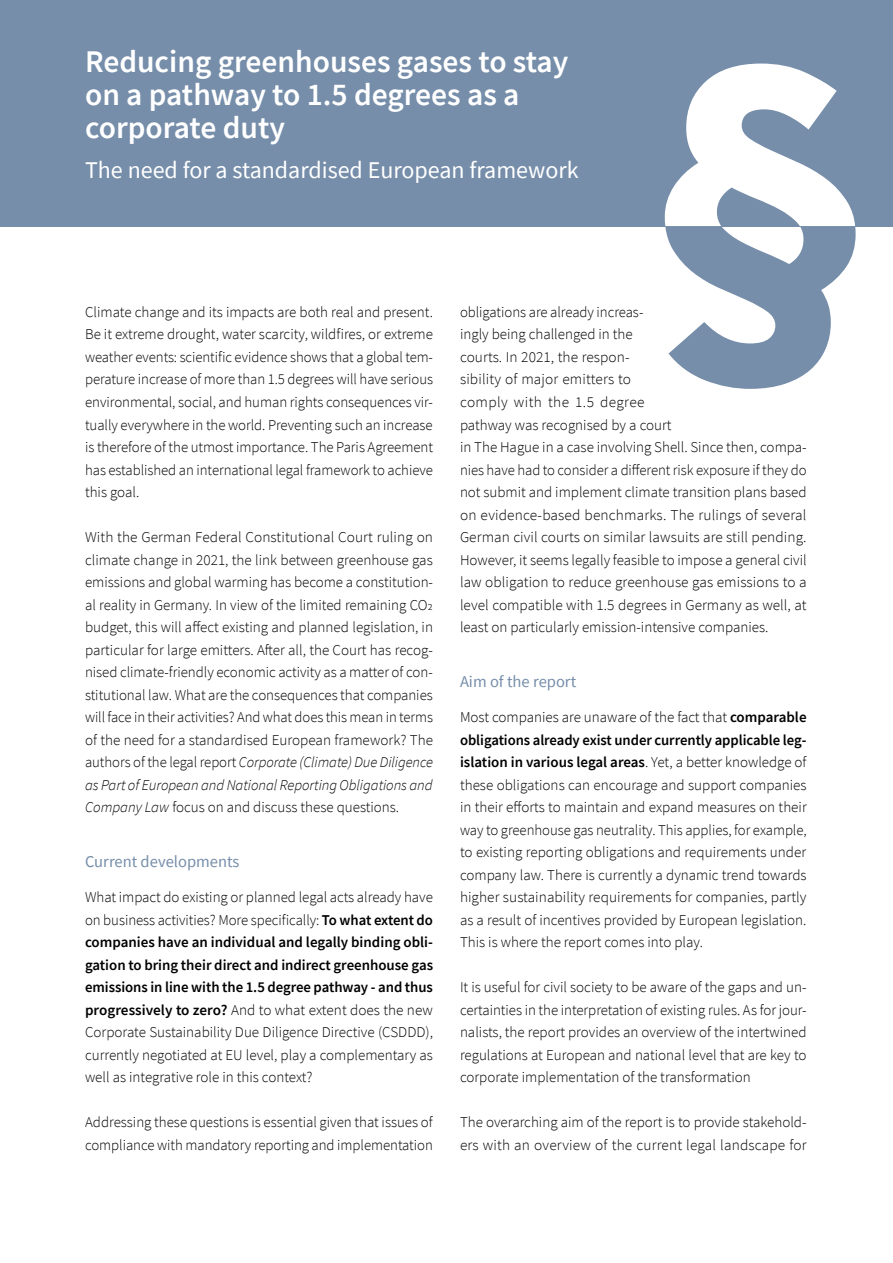
<style>
.page{position:relative;width:893px;height:1263px;background:#fff}
.page>*{position:absolute;margin:0;border:0;box-sizing:border-box;transform-origin:0 0}
.H1_-_without_numbers{font:600 31.5px/33px "Source Sans Pro";color:#fff}
.H1_-_without_numbers-2{font:24px "Source Sans Pro";color:#fff}
.t1{font:16.5px "Source Sans Pro";color:#768eaa}
.BT{font:300 15px/22.5px "Source Sans Pro";color:#000;text-align:justify}
.s1{font-style:italic}
.s2{font-weight:600}
</style>
<div class="page">
<div style="left:0;top:0;width:893px;height:226px;background:#768eaa"></div>
<svg style="left:665px;top:64px;width:191px;height:325px"></svg>
<p class="H1_-_without_numbers" style="left:85px;top:45px;width:485px">Reducing greenhouses gases to stay on a pathway to 1.5 degrees as a corporate duty</p>
<p class="H1_-_without_numbers-2" style="left:85px;top:155px;width:495px">The need for a standardised European framework</p>
<p class="BT" style="left:85px;top:301px;width:350px">Climate change and its impacts are both real and present.<br>Be it extreme drought, water scarcity, wildfires, or extreme weather events: scientific evidence shows that a global tem&shy;perature increase of more than 1.5 degrees will have serious environmental, social, and human rights consequences vir&shy;tually everywhere in the world. Preventing such an increase is therefore of the utmost importance. The Paris Agreement has established an international legal framework to achieve this goal.</p>
<p class="BT" style="left:85px;top:526px;width:350px">With the German Federal Constitutional Court ruling on climate change in 2021, the link between greenhouse gas emissions and global warming has become a constitution&shy;al reality in Germany. In view of the limited remaining CO2 budget, this will affect existing and planned legislation, in particular for large emitters. After all, the Court has recog&shy;nised climate-friendly economic activity as a matter of con&shy;stitutional law. What are the consequences that companies will face in their activities? And what does this mean in terms of the need for a standardised European framework? The authors of the legal report <span class="s1">Corporate (Climate) Due Diligence as Part of European and National Reporting Obligations and Company Law</span> focus on and discuss these questions.</p>
<h4 class="t1" style="left:85px;top:850px;width:156px">Current developments</h4>
<p class="BT" style="left:85px;top:886px;width:350px">What impact do existing or planned legal acts already have on business activities? More specifically: <span class="s2">To what extent do companies have an individual and legally binding obli&shy;gation to bring their direct and indirect greenhouse gas emissions in line with the 1.5 degree pathway - and thus progressively to zero?</span> And to what extent does the new Corporate Sustainability Due Diligence Directive (CSDDD), currently negotiated at EU level, play a complementary as well as integrative role in this context?</p>
<p class="BT" style="left:85px;top:1111px;width:349px">Addressing these questions is essential given that issues of compliance with mandatory reporting and implementation</p>
<p class="BT" style="left:460px;top:301px;width:348px;text-align:left">obligations are already increas-<br>ingly being challenged in the<br>courts. In 2021, the respon-<br>sibility of major emitters to<br>comply with the 1.5 degree<br>pathway was recognised by a court<br>in The Hague in a case involving Shell. Since then, compa&shy;nies have had to consider a different risk exposure if they do not submit and implement climate transition plans based on evidence-based benchmarks. The rulings of several German civil courts on similar lawsuits are still pending.<br>However, it seems legally feasible to impose a general civil law obligation to reduce greenhouse gas emissions to a level compatible with 1.5 degrees in Germany as well, at least on particularly emission-intensive companies.</p>
<h4 class="t1" style="left:460px;top:670px;width:118px">Aim of the report</h4>
<p class="BT" style="left:460px;top:706px;width:348px">Most companies are unaware of the fact that <span class="s2">comparable obligations already exist under currently applicable leg&shy;islation in various legal areas</span>. Yet, a better knowledge of these obligations can encourage and support companies in their efforts to maintain and expand measures on their way to greenhouse gas neutrality. This applies, for example, to existing reporting obligations and requirements under company law. There is currently a dynamic trend towards higher sustainability requirements for companies, partly as a result of incentives provided by European legislation.<br>This is where the report comes into play.</p>
<p class="BT" style="left:460px;top:976px;width:348px">It is useful for civil society to be aware of the gaps and un&shy;certainties in the interpretation of existing rules. As for jour&shy;nalists, the report provides an overview of the intertwined regulations at European and national level that are key to corporate implementation of the transformation</p>
<p class="BT" style="left:460px;top:1111px;width:348px">The overarching aim of the report is to provide stakehold&shy;ers with an overview of the current legal landscape for</p>
</div>
